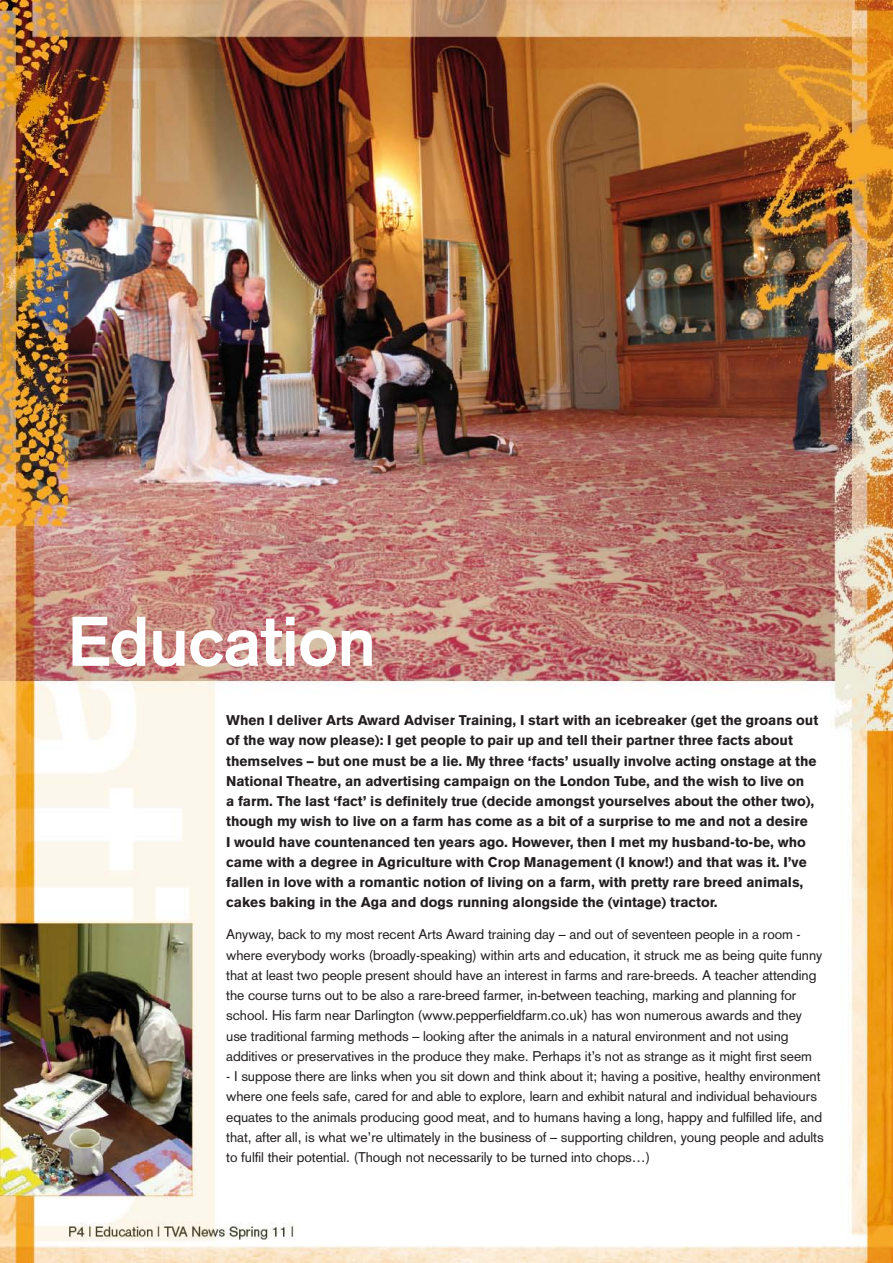
<style>
.page{position:relative;width:893px;height:1263px;background:#fff}
.page>*{position:absolute;margin:0;border:0;box-sizing:border-box;transform-origin:0 0}
.TVR_Page_Title_42pt{font:700 69px "Akzidenz Grotesk";letter-spacing:-.005em;color:#fff}
.TVA_BodyCopy_A4_Blac{font:13.8px/20.2px "Akzidenz Grotesk";letter-spacing:-.005em;color:#231f20}
.TVA_BodyCopy_A4_Blac-2{font:900 13.8px/20.2px "Akzidenz Grotesk";letter-spacing:-.005em;color:#231f20}
</style>
<div class="page">
<img style="left:0;top:0;width:893px;height:1263px">
<p class="TVR_Page_Title_42pt" style="left:68px;top:601px;width:309px">Education</p>
<p class="TVA_BodyCopy_A4_Blac-2" style="left:226px;top:710px;width:593px">When I deliver Arts Award Adviser Training, I start with an icebreaker (get the groans out of the way now please): I get people to pair up and tell their partner three facts about themselves – but one must be a lie. My three ‘facts’ usually involve acting onstage at the National Theatre, an advertising campaign on the London Tube, and the wish to live on<br>a farm. The last ‘fact’ is definitely true (decide amongst yourselves about the other two), though my wish to live on a farm has come as a bit of a surprise to me and not a desire<br>I would have countenanced ten years ago. However, then I met my husband-to-be, who came with a degree in Agriculture with Crop Management (I know!) and that was it. I’ve fallen in love with a romantic notion of living on a farm, with pretty rare breed animals, cakes baking in the Aga and dogs running alongside the (vintage) tractor.</p>
<p class="TVA_BodyCopy_A4_Blac" style="left:226px;top:924px;width:598px">Anyway, back to my most recent Arts Award training day – and out of seventeen people in a room - where everybody works (broadly-speaking) within arts and education, it struck me as being quite funny that at least two people present should have an interest in farms and rare-breeds. A teacher attending the course turns out to be also a rare-breed farmer, in-between teaching, marking and planning for school. His farm near Darlington (www.pepperfieldfarm.co.uk) has won numerous awards and they use traditional farming methods – looking after the animals in a natural environment and not using additives or preservatives in the produce they make. Perhaps it’s not as strange as it might first seem</p>
<p class="TVA_BodyCopy_A4_Blac" style="left:226px;top:1066px;width:599px">- I suppose there are links when you sit down and think about it; having a positive, healthy environment where one feels safe, cared for and able to explore, learn and exhibit natural and individual behaviours equates to the animals producing good meat, and to humans having a long, happy and fulfilled life, and that, after all, is what we’re ultimately in the business of – supporting children, young people and adults to fulfil their potential. (Though not necessarily to be turned into chops…)</p>
</div>
